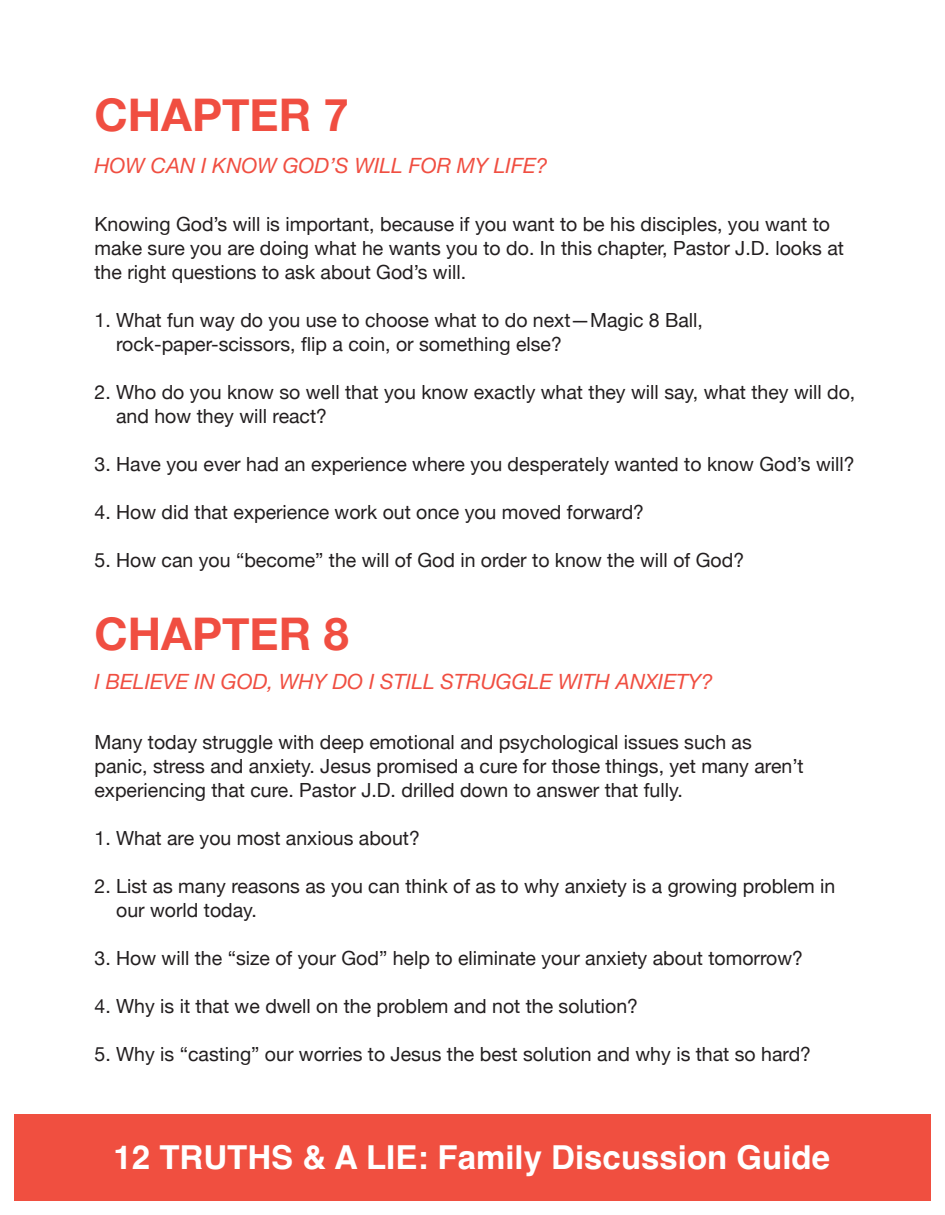
<style>
.page{position:relative;width:945px;height:1215px;background:#fff}
.page>*{position:absolute;margin:0;border:0;box-sizing:border-box;transform-origin:0 0}
.t1{font:700 45px "Helvetica Neue";color:#f04e41}
.t2{font:700 33px "Helvetica";color:#fff}
.t3{font:italic 21px "Helvetica Neue";color:#f04e41}
.t4{font:19.5px/24px "Helvetica Neue";color:#231f20}
</style>
<div class="page">
<div style="left:14px;top:1114px;width:917px;height:87px;background:#f04f40"></div>
<p class="t1" style="left:94px;top:79px;width:256px">CHAPTER 7</p>
<p class="t3" style="left:94px;top:150px;width:455px">HOW CAN I KNOW GOD’S WILL FOR MY LIFE?</p>
<p class="t4" style="left:94px;top:213px;width:751px">Knowing God’s will is important, because if you want to be his disciples, you want to make sure you are doing what he wants you to do. In this chapter, Pastor J.D. looks at the right questions to ask about God’s will.</p>
<p class="t4" style="left:94px;top:309px;width:610px">1. What fun way do you use to choose what to do next—Magic 8 Ball,</p>
<p class="t4" style="left:116px;top:333px;width:447px">rock-paper-scissors, flip a coin, or something else?</p>
<p class="t4" style="left:94px;top:381px;width:762px">2. Who do you know so well that you know exactly what they will say, what they will do,</p>
<p class="t4" style="left:116px;top:405px;width:212px">and how they will react?</p>
<p class="t4" style="left:94px;top:453px;width:762px">3. Have you ever had an experience where you desperately wanted to know God’s will?</p>
<p class="t4" style="left:94px;top:501px;width:551px">4. How did that experience work out once you moved forward?</p>
<p class="t4" style="left:94px;top:549px;width:651px">5. How can you “become” the will of God in order to know the will of God?</p>
<p class="t1" style="left:94px;top:599px;width:256px">CHAPTER 8</p>
<p class="t3" style="left:94px;top:666px;width:620px">I BELIEVE IN GOD, WHY DO I STILL STRUGGLE WITH ANXIETY?</p>
<p class="t4" style="left:94px;top:731px;width:711px">Many today struggle with deep emotional and psychological issues such as panic, stress and anxiety. Jesus promised a cure for those things, yet many aren’t experiencing that cure. Pastor J.D. drilled down to answer that fully.</p>
<p class="t4" style="left:94px;top:827px;width:327px">1. What are you most anxious about?</p>
<p class="t4" style="left:94px;top:875px;width:742px">2. List as many reasons as you can think of as to why anxiety is a growing problem in</p>
<p class="t4" style="left:116px;top:899px;width:142px">our world today.</p>
<p class="t4" style="left:94px;top:947px;width:710px">3. How will the “size of your God” help to eliminate your anxiety about tomorrow?</p>
<p class="t4" style="left:94px;top:995px;width:545px">4. Why is it that we dwell on the problem and not the solution?</p>
<p class="t4" style="left:94px;top:1043px;width:718px">5. Why is “casting” our worries to Jesus the best solution and why is that so hard?</p>
<h2 class="t2" style="left:114px;top:1137px;width:718px">12 TRUTHS &amp; A LIE: Family Discussion Guide</h2>
</div>
